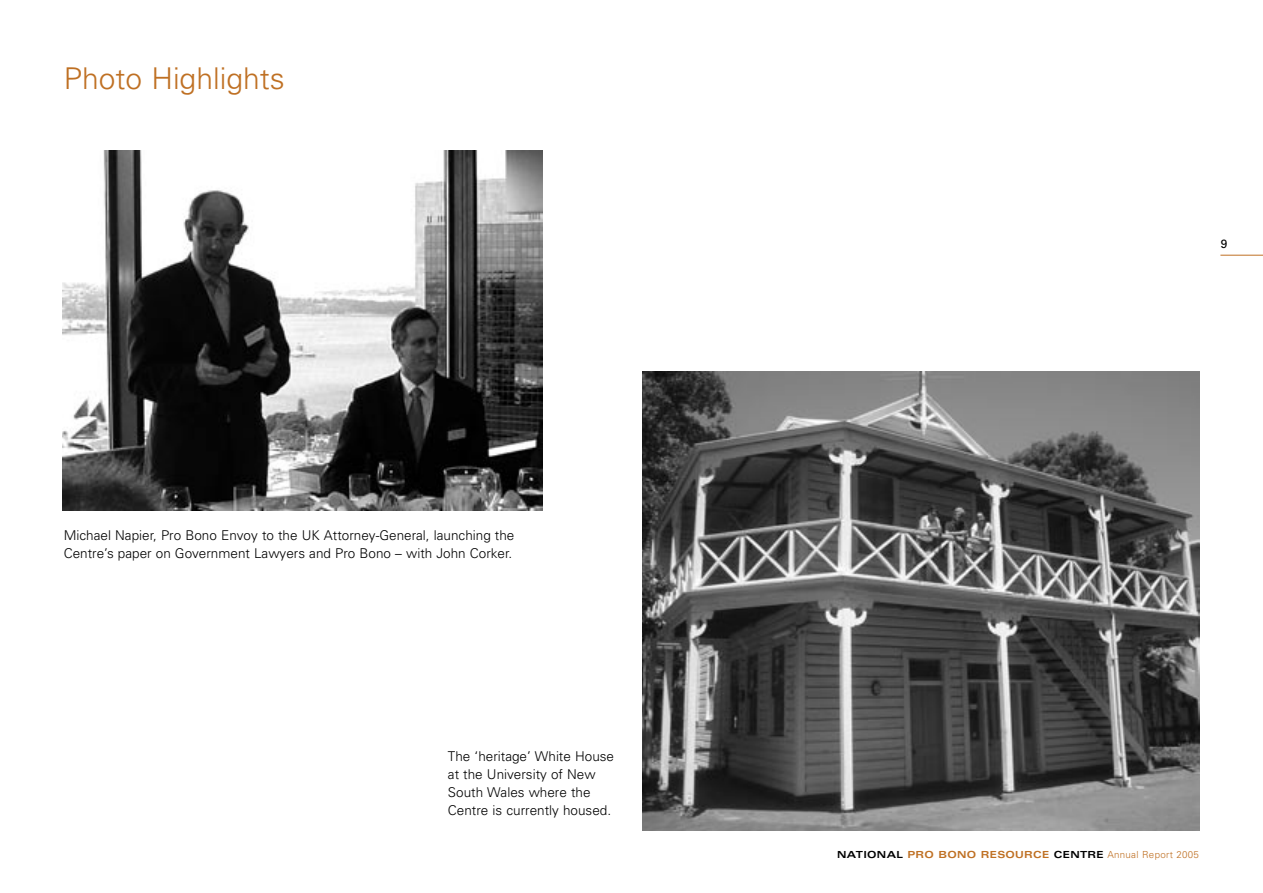
<style>
.page{position:relative;width:1263px;height:893px;background:#fff}
.page>*{position:absolute;margin:0;border:0;box-sizing:border-box;transform-origin:0 0}
.big_header{font:300 30px "Univers";color:#bf7023}
.small_body{font:300 13.5px/18px "Univers";color:#000}
.t1{font:12px "Univers";color:#000}
.t2{font:300 9.75px "Univers";letter-spacing:.03em;color:#bf7023}
.s1{font-weight:700;font-stretch:expanded;color:#000}
.s2{font-weight:700;font-stretch:expanded}
</style>
<div class="page">
<hr style="left:1220px;top:255px;width:43px;height:1px;background:#bf7023">
<img style="left:62px;top:150px;width:480px;height:360px">
<img style="left:642px;top:371px;width:557px;height:459px">
<p class="big_header" style="left:64px;top:61px;width:222px">Photo Highlights</p>
<p class="small_body" style="left:64px;top:525px;width:452px">Michael Napier, Pro Bono Envoy to the UK Attorney-General, launching the<br>Centre’s paper on Government Lawyers and Pro Bono – with John Corker.</p>
<p class="small_body" style="left:448px;top:747px;width:168px">The ‘heritage’ White House at the University of New<br>South Wales where the<br>Centre is currently housed.</p>
<p class="t1" style="left:1221px;top:236px;width:8px">9</p>
<p class="t2" style="left:837px;top:849px;width:363px"><span class="s1">NATIONAL</span> <span class="s2">PRO BONO RESOURCE</span> <span class="s1">CENTRE</span> Annual Report 2005</p>
</div>
